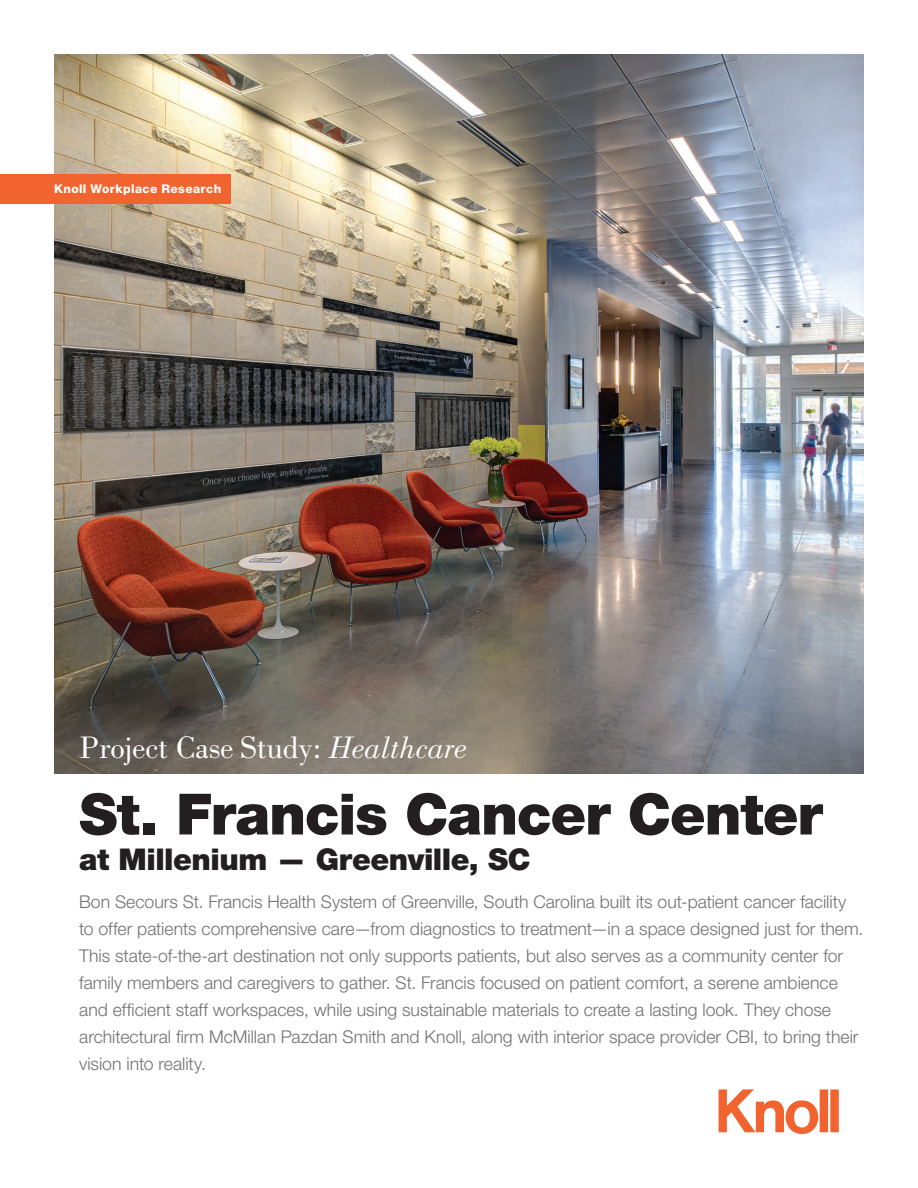
<style>
.page{position:relative;width:918px;height:1188px;background:#fff}
.page>*{position:absolute;margin:0;border:0;box-sizing:border-box;transform-origin:0 0}
.t1{font:900 57px "Helvetica Neue LT Std";letter-spacing:-.02em;color:#231f20}
.t2{font:31.5px "Bodoni MT Std";letter-spacing:-.015em;color:#fff}
.t3{font:900 30px "Helvetica Neue LT Std";letter-spacing:-.015em;color:#231f20}
.t4{font:300 17.7px/27px "Helvetica Neue LT Std";color:#717074}
.t5{font:800 12px "Helvetica Neue LT Std";letter-spacing:.035em;color:#fff}
.s1{font-style:italic}
</style>
<div class="page">
<img style="left:54px;top:54px;width:810px;height:720px">
<div style="left:0;top:174px;width:230px;height:30px;background:#f2642f"></div>
<svg style="left:719px;top:1089px;width:99px;height:45px"></svg>
<div style="left:820px;top:1089px;width:8px;height:43px;background:#f2642f"></div>
<div style="left:830px;top:1089px;width:9px;height:43px;background:#f2642f"></div>
<p class="t5" style="left:54px;top:182px;width:169px">Knoll Workplace Research</p>
<h2 class="t2" style="left:79px;top:729px;width:389px">Project Case Study: <span class="s1">Healthcare</span></h2>
<h1 class="t1" style="left:79px;top:780px;width:745px">St. Francis Cancer Center</h1>
<h3 class="t3" style="left:79px;top:842px;width:453px">at Millenium — Greenville, SC</h3>
<p class="t4" style="left:79px;top:888px;width:786px">Bon Secours St. Francis Health System of Greenville, South Carolina built its out-patient cancer facility to offer patients comprehensive care—from diagnostics to treatment—in a space designed just for them.<br>This state-of-the-art destination not only supports patients, but also serves as a community center for family members and caregivers to gather. St. Francis focused on patient comfort, a serene ambience and efficient staff workspaces, while using sustainable materials to create a lasting look. They chose architectural firm McMillan Pazdan Smith and Knoll, along with interior space provider CBI, to bring their vision into reality.</p>
</div>
